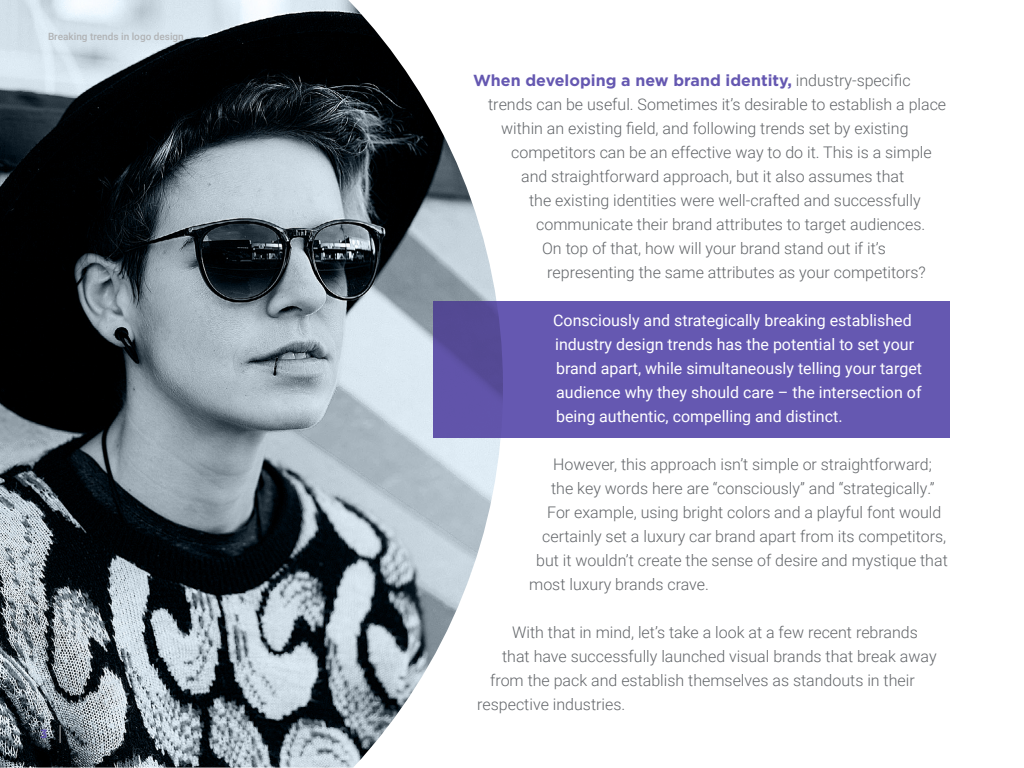
<style>
.page{position:relative;width:1024px;height:768px;background:#fff}
.page>*{position:absolute;margin:0;border:0;box-sizing:border-box;transform-origin:0 0}
.Body_Copy{font:300 16px "Roboto";color:#63666a}
.Body_Copy-2{font:16px/24px "Roboto";color:#fff}
.Body_Copy-3{font:700 16px "Gotham";color:#6558b1}
.t1{font:700 12px "Gotham";color:#6558b1}
.t2{font:500 10px "Roboto";color:#b1b3b5}
.s1{font-family:"Roboto";font-weight:300;color:#63666a}
</style>
<div class="page">
<img style="left:0;top:0;width:501px;height:768px">
<svg style="left:60px;top:725px;width:1px;height:18px"></svg>
<div style="left:433px;top:301px;width:517px;height:137px;background:#6558b1"></div>
<p class="t2" style="left:48px;top:30px;width:137px">Breaking trends in logo design</p>
<p class="t1" style="left:40px;top:725px;width:9px">3</p>
<p class="Body_Copy-3" style="left:473px;top:69px;width:439px">When developing a new brand identity, <span class="s1">industry-specific</span></p>
<p class="Body_Copy" style="left:488px;top:93px;width:460px">trends can be useful. Sometimes it’s desirable to establish a place</p>
<p class="Body_Copy" style="left:501px;top:117px;width:409px">within an existing field, and following trends set by existing</p>
<p class="Body_Copy" style="left:511px;top:141px;width:422px">competitors can be an effective way to do it. This is a simple</p>
<p class="Body_Copy" style="left:521px;top:165px;width:385px">and straightforward approach, but it also assumes that</p>
<p class="Body_Copy" style="left:529px;top:189px;width:393px">the existing identities were well-crafted and successfully</p>
<p class="Body_Copy" style="left:536px;top:213px;width:391px">communicate their brand attributes to target audiences.</p>
<p class="Body_Copy" style="left:542px;top:237px;width:345px">On top of that, how will your brand stand out if it’s</p>
<p class="Body_Copy" style="left:547px;top:261px;width:380px">representing the same attributes as your competitors?</p>
<p class="Body_Copy-2" style="left:553px;top:307px;width:370px">Consciously and strategically breaking established industry design trends has the potential to set your brand apart, while simultaneously telling your target audience why they should care – the intersection of being authentic, compelling and distinct.</p>
<p class="Body_Copy" style="left:553px;top:453px;width:380px">However, this approach isn’t simple or straightforward;</p>
<p class="Body_Copy" style="left:551px;top:477px;width:385px">the key words here are “consciously” and “strategically.”</p>
<p class="Body_Copy" style="left:547px;top:501px;width:396px">For example, using bright colors and a playful font would</p>
<p class="Body_Copy" style="left:542px;top:525px;width:406px">certainly set a luxury car brand apart from its competitors,</p>
<p class="Body_Copy" style="left:536px;top:549px;width:413px">but it wouldn’t create the sense of desire and mystique that</p>
<p class="Body_Copy" style="left:529px;top:573px;width:181px">most luxury brands crave.</p>
<p class="Body_Copy" style="left:512px;top:621px;width:407px">With that in mind, let’s take a look at a few recent rebrands</p>
<p class="Body_Copy" style="left:502px;top:645px;width:436px">that have successfully launched visual brands that break away</p>
<p class="Body_Copy" style="left:490px;top:669px;width:426px">from the pack and establish themselves as standouts in their</p>
<p class="Body_Copy" style="left:477px;top:693px;width:150px">respective industries.</p>
</div>
